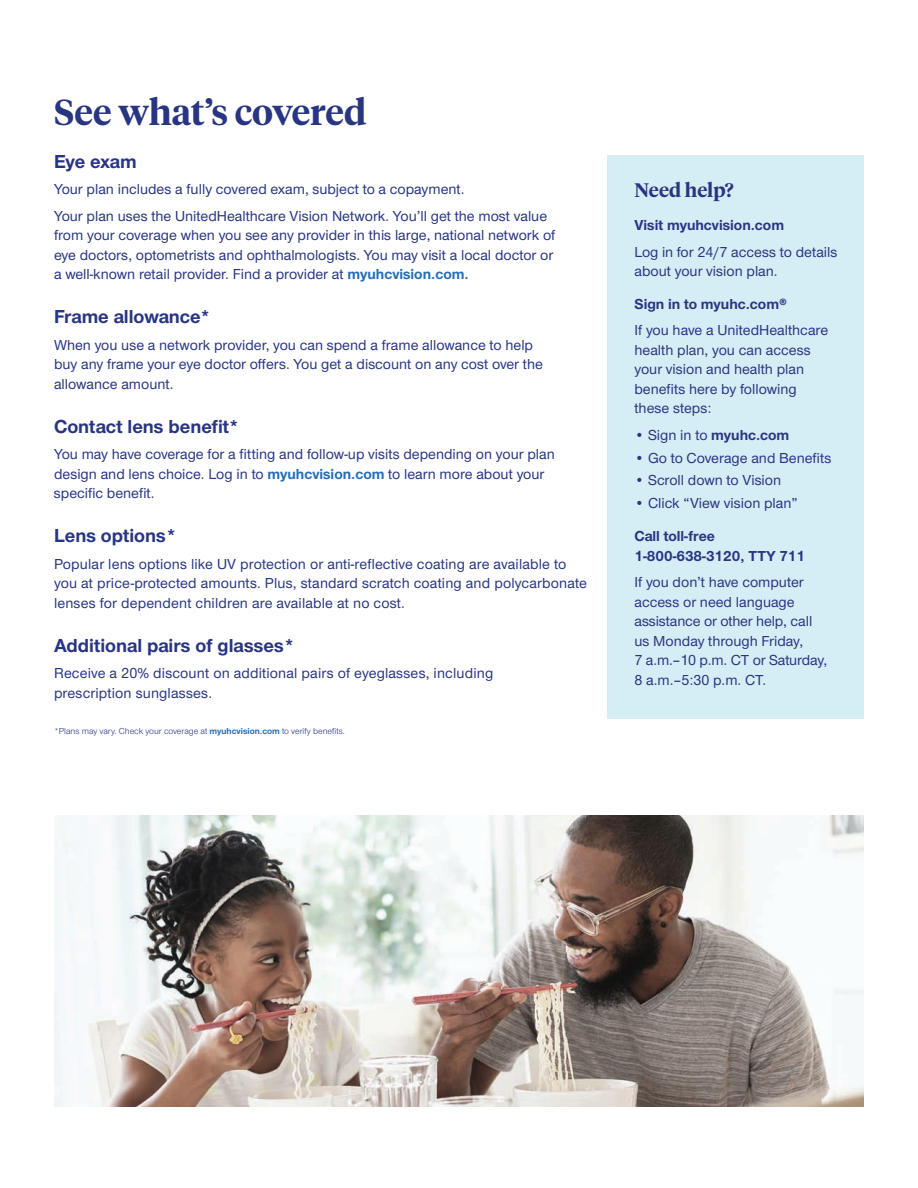
<style>
.page{position:relative;width:918px;height:1188px;background:#fff}
.page>*{position:absolute;margin:0;border:0;box-sizing:border-box;transform-origin:0 0}
.t1{font:600 36px "UHC Serif Headline";color:#283582}
.t2{font:700 19.5px "UHC Sans";color:#283582}
.t3{font:600 19.5px "UHC Serif Headline";color:#283582}
.t4{font:500 15px/19.5px "UHC Sans";color:#283582}
.t5{font:700 15px/19.5px "UHC Sans";color:#283582}
.t6{font:9px "UHC Sans";color:#283582}
.s1{font-weight:700;color:#256db6}
.s2{font-weight:700}
</style>
<div class="page">
<img style="left:54px;top:815px;width:810px;height:291px">
<div style="left:608px;top:155px;width:256px;height:563px;background:#d5eef5"></div>
<h1 class="t1" style="left:54px;top:88px;width:314px">See what’s covered</h1>
<h2 class="t2" style="left:54px;top:149px;width:84px">Eye exam</h2>
<p class="t4" style="left:54px;top:176px;width:495px;line-height:26.2px">Your plan includes a fully covered exam, subject to a copayment.<br>Your plan uses the UnitedHealthcare Vision Network. You’ll get the most value</p>
<p class="t4" style="left:54px;top:225px;width:503px">from your coverage when you see any provider in this large, national network of eye doctors, optometrists and ophthalmologists. You may visit a local doctor or a well-known retail provider. Find a provider at <span class="s1">myuhcvision.com.</span></p>
<h2 class="t2" style="left:54px;top:304px;width:158px">Frame allowance*</h2>
<p class="t4" style="left:54px;top:334px;width:490px">When you use a network provider, you can spend a frame allowance to help buy any frame your eye doctor offers. You get a discount on any cost over the allowance amount.</p>
<h2 class="t2" style="left:54px;top:413px;width:187px">Contact lens benefit*</h2>
<p class="t4" style="left:54px;top:444px;width:502px">You may have coverage for a fitting and follow-up visits depending on your plan design and lens choice. Log in to <span class="s1">myuhcvision.com</span> to learn more about your specific benefit.</p>
<h2 class="t2" style="left:54px;top:523px;width:124px">Lens options*</h2>
<p class="t4" style="left:54px;top:553px;width:535px">Popular lens options like UV protection or anti-reflective coating are available to you at price-protected amounts. Plus, standard scratch coating and polycarbonate lenses for dependent children are available at no cost.</p>
<h2 class="t2" style="left:54px;top:632px;width:242px">Additional pairs of glasses*</h2>
<p class="t4" style="left:54px;top:663px;width:441px">Receive a 20% discount on additional pairs of eyeglasses, including prescription sunglasses.</p>
<p class="t6" style="left:54px;top:725px;width:292px">*Plans may vary. Check your coverage at <span class="s1">myuhcvision.com</span> to verify benefits.</p>
<h2 class="t3" style="left:634px;top:177px;width:101px">Need help?</h2>
<p class="t5" style="left:634px;top:215px;width:151px">Visit myuhcvision.com</p>
<p class="t4" style="left:634px;top:241px;width:204px">Log in for 24/7 access to details about your vision plan.</p>
<p class="t5" style="left:634px;top:294px;width:154px">Sign in to myuhc.com®</p>
<p class="t4" style="left:634px;top:320px;width:195px">If you have a UnitedHealthcare health plan, you can access your vision and health plan benefits here by following these steps:</p>
<p class="t4" style="left:634px;top:423px;width:156px;line-height:22.8px">• Sign in to <span class="s2">myuhc.com </span>•<br>•</p>
<p class="t4" style="left:634px;top:493px;width:165px">• Click “View vision plan”</p>
<p class="t5" style="left:634px;top:526px;width:172px">Call toll-free<br>1-800-638-3120, TTY 711</p>
<p class="t4" style="left:634px;top:572px;width:194px">If you don’t have computer access or need language assistance or other help, call us Monday through Friday,<br>7 a.m.–10 p.m. CT or Saturday,<br>8 a.m.–5:30 p.m. CT.</p>
</div>
